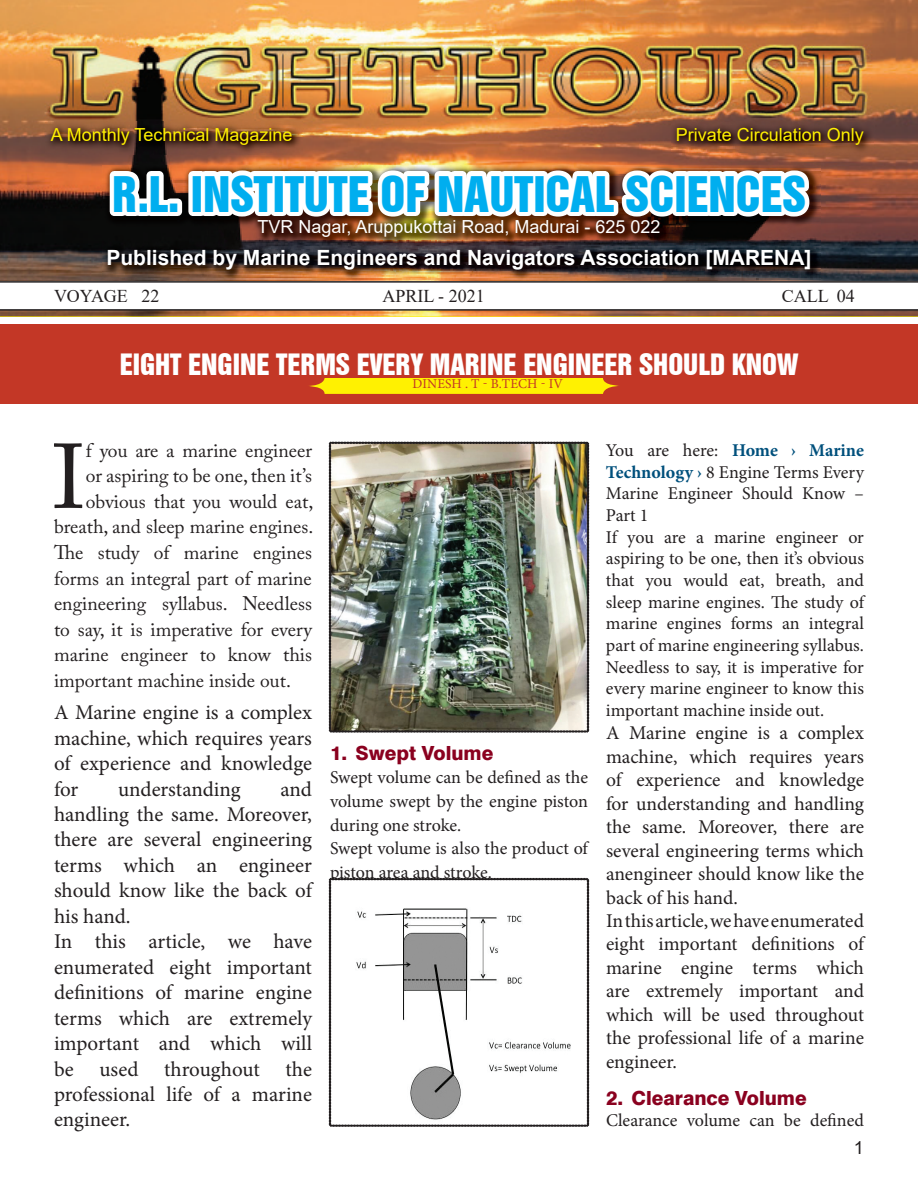
<style>
.page{position:relative;width:918px;height:1188px;background:#fff}
.page>*{position:absolute;margin:0;border:0;box-sizing:border-box;transform-origin:0 0}
.t1{font:90.75px "Adobe Caslon Pro";color:#231f20}
.t2{font:45px "Swiss 921 BT Regular A";color:#00aeef}
.t3{font:27px "Swiss 921 BT Regular A";color:#fff}
.t4{font:21px/25.5px "Minion Pro";color:#231f20;text-align:justify}
.t5{font:700 21px "Arial";color:#fff}
.t6{font:19.5px/23.4px "Minion Pro";color:#231f20}
.t7{font:19.5px "Adobe Caslon Pro";color:#231f20}
.t8{font:800 19.5px "Swiss 721 BT";color:#8a011f}
.t9{font:18px/21.6px "Minion Pro";letter-spacing:-.005em;color:#231f20}
.t10{font:18px "Arial";color:#fff101}
.t11{font:18px "Arial";color:#fff}
.t12{font:18px "Times New Roman";color:#231f20}
.t13{font:18px "Arial";color:#231f20}
.t14{font:13.5px "Minion Pro";letter-spacing:.01em;color:#c33726}
.s1{font-weight:700;color:#00507c}
</style>
<div class="page">
<img style="left:0;top:0;width:918px;height:316px">
<div style="left:0;top:281px;width:918px;height:28px;background:#fff"></div>
<img style="left:103px;top:165px;width:718px;height:116px">
<svg style="left:103px;top:163px;width:74px;height:58px"></svg>
<div style="left:166px;top:198px;width:16px;height:18px;border:9px solid #fff"></div>
<hr style="left:0;top:281px;width:918px;height:2px;background:#231f20">
<hr style="left:0;top:309px;width:918px;height:2px;background:#231f20">
<img style="left:45px;top:122px;width:142px;height:32px">
<img style="left:817px;top:122px;width:57px;height:32px">
<div style="left:0;top:324px;width:918px;height:80px;background:#c33726"></div>
<img style="left:187px;top:0;width:630px;height:394px">
<img style="left:329px;top:442px;width:260px;height:290px">
<svg style="left:329px;top:878px;width:260px;height:249px"></svg>
<p class="t10" style="left:51px;top:122px;width:243px">A Monthly Technical Magazine</p>
<p class="t10" style="left:676px;top:122px;width:190px">Private Circulation Only</p>
<h2 class="t2" style="left:112px;top:164px;width:695px">R.L. INSTITUTE OF NAUTICAL SCIENCES</h2>
<p class="t11" style="left:257px;top:214px;width:405px">TVR Nagar, Aruppukottai Road, Madurai - 625 022</p>
<p class="t5" style="left:106px;top:243px;width:707px">Published by Marine Engineers and Navigators Association [MARENA]</p>
<p class="t12" style="left:54px;top:283px;width:107px">VOYAGE 22</p>
<p class="t12" style="left:382px;top:283px;width:104px">APRIL - 2021</p>
<p class="t12" style="left:782px;top:283px;width:75px">CALL 04</p>
<h3 class="t3" style="left:120px;top:346px;width:680px">EIGHT ENGINE TERMS EVERY MARINE ENGINEER SHOULD KNOW</h3>
<p class="t14" style="left:412px;top:374px;width:152px">DINESH . T - B.TECH - IV</p>
<h1 class="t1" style="left:52px;top:423px;width:35px">I</h1>
<p class="t7" style="left:86px;top:439px;width:228px">f you are a marine engineer</p>
<p class="t7" style="left:86px;top:464px;width:228px">or aspiring to be one, then it’s</p>
<p class="t7" style="left:86px;top:490px;width:229px">obvious that you would eat,</p>
<p class="t7" style="left:54px;top:515px;width:261px">breath, and sleep marine engines.</p>
<p class="t7" style="left:54px;top:541px;width:260px">The study of marine engines</p>
<p class="t7" style="left:54px;top:567px;width:259px">forms an integral part of marine</p>
<p class="t7" style="left:54px;top:592px;width:260px">engineering syllabus. Needless</p>
<p class="t7" style="left:54px;top:618px;width:260px">to say, it is imperative for every</p>
<p class="t7" style="left:54px;top:643px;width:260px">marine engineer to know this</p>
<p class="t7" style="left:54px;top:669px;width:238px">important machine inside out.</p>
<p class="t4" style="left:54px;top:700px;width:259px">A Marine engine is a complex machine, which requires years of experience and knowledge for</p>
<p class="t4" style="left:54px;top:776px;width:260px;text-align:left;text-indent:226px">and handling the same. Moreover, there are several engineering terms which an engineer should know like the back of his hand.<br>In this article, we have enumerated eight important definitions of marine engine terms which are extremely important and which will be used throughout the professional life of a marine engineer.</p>
<p class="t4" style="left:118px;top:776px;width:124px">understanding</p>
<p class="t8" style="left:330px;top:741px;width:165px">1. Swept Volume</p>
<p class="t9" style="left:330px;top:766px;width:260px;line-height:23.5px">Swept volume can be defined as the volume swept by the engine piston during one stroke.<br>Swept volume is also the product of piston area and stroke.</p>
<p class="t9" style="left:606px;top:439px;width:260px">You are here: <span class="s1">Home › Marine<br>Technology ›</span> 8 Engine Terms Every<br>Marine Engineer Should Know –<br>Part 1<br>If you are a marine engineer or aspiring to be one, then it’s obvious that you would eat, breath, and sleep marine engines. The study of marine engines forms an integral part of marine engineering syllabus.<br>Needless to say, it is imperative for every marine engineer to know this important machine inside out.</p>
<p class="t6" style="left:606px;top:721px;width:260px">A Marine engine is a complex machine, which requires years of experience and knowledge for understanding and handling the same. Moreover, there are several engineering terms which anengineer should know like the back of his hand.<br>In this article, we have enumerated eight important definitions of marine engine terms which are extremely important and which will be used throughout the professional life of a marine engineer.</p>
<p class="t8" style="left:606px;top:1086px;width:202px">2. Clearance Volume</p>
<p class="t9" style="left:606px;top:1110px;width:259px">Clearance volume can be defined</p>
<p class="t13" style="left:854px;top:1135px;width:12px">1</p>
</div>
